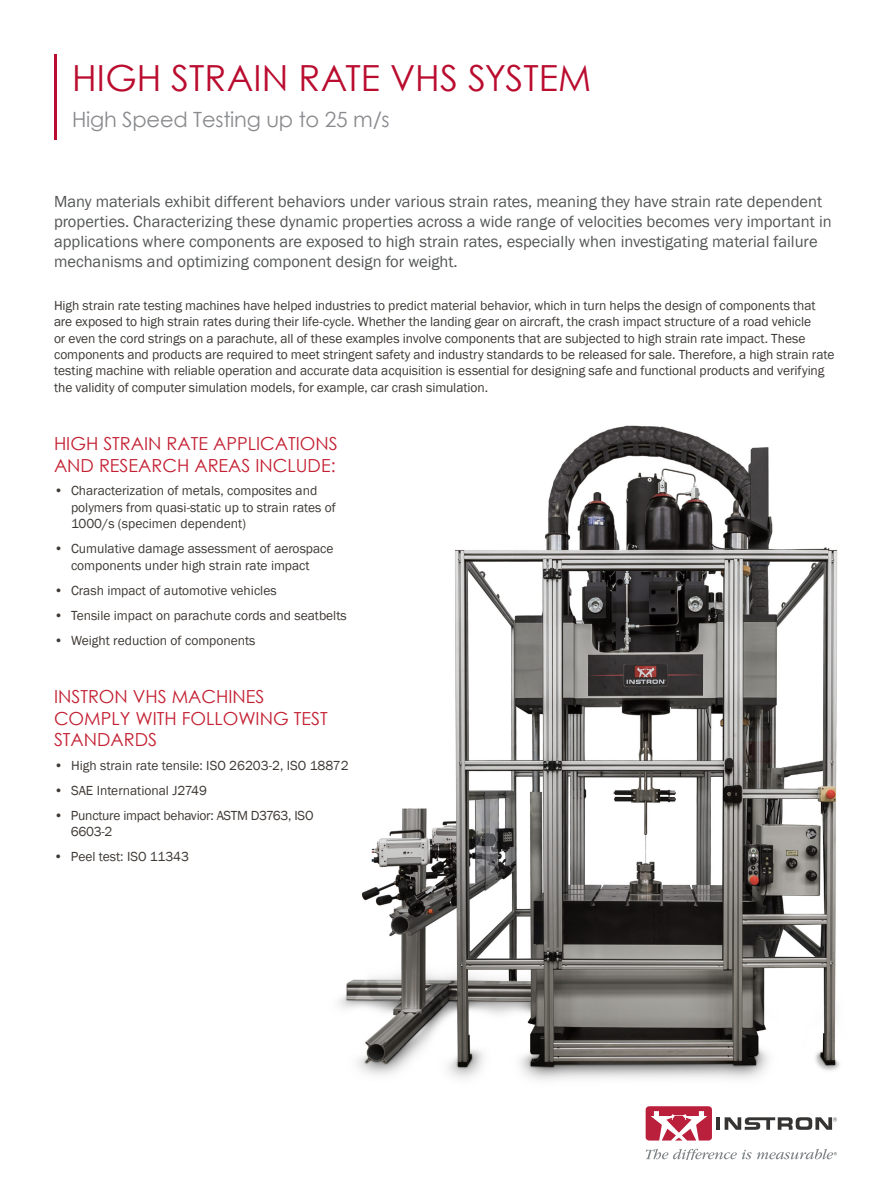
<style>
.page{position:relative;width:891px;height:1188px;background:#fff}
.page>*{position:absolute;margin:0;border:0;box-sizing:border-box;transform-origin:0 0}
.t1{font:36px "Century Gothic";color:#ba0c2f}
.t2{font:21px "Century Gothic";letter-spacing:-.01em;color:#898a8d}
.t3{font:18px/21.6px "Century Gothic";color:#c32032}
.t4{font:16.5px/19.8px "Franklin Gothic";color:#545655}
.t5{font:13.5px/16.5px "Franklin Gothic";color:#3e3935}
.t6{font:13.5px/16.5px "Franklin Gothic";letter-spacing:-.02em;color:#3e3935}
</style>
<div class="page">
<img style="left:339px;top:425px;width:501px;height:711px">
<svg style="left:646px;top:1106px;width:191px;height:35px"></svg>
<svg style="left:646px;top:1149px;width:191px;height:10px"></svg>
<hr style="left:54px;top:54px;width:3px;height:86px;background:#ba0c2f">
<h1 class="t1" style="left:72px;top:53px;width:521px">HIGH STRAIN RATE VHS SYSTEM</h1>
<h2 class="t2" style="left:72px;top:104px;width:319px">High Speed Testing up to 25 m/s</h2>
<p class="t4" style="left:54px;top:192px;width:779px">Many materials exhibit different behaviors under various strain rates, meaning they have strain rate dependent properties. Characterizing these dynamic properties across a wide range of velocities becomes very important in applications where components are exposed to high strain rates, especially when investigating material failure mechanisms and optimizing component design for weight.</p>
<p class="t5" style="left:54px;top:297px;width:782px">High strain rate testing machines have helped industries to predict material behavior, which in turn helps the design of components that are exposed to high strain rates during their life-cycle. Whether the landing gear on aircraft, the crash impact structure of a road vehicle<br>or even the cord strings on a parachute, all of these examples involve components that are subjected to high strain rate impact. These components and products are required to meet stringent safety and industry standards to be released for sale. Therefore, a high strain rate testing machine with reliable operation and accurate data acquisition is essential for designing safe and functional products and verifying the validity of computer simulation models, for example, car crash simulation.</p>
<h3 class="t3" style="left:54px;top:433px;width:285px">HIGH STRAIN RATE APPLICATIONS<br>AND RESEARCH AREAS INCLUDE:</h3>
<p class="t5" style="left:71px;top:483px;width:266px;text-indent:-17px">• Characterization of metals, composites and polymers from quasi-static up to strain rates of<br>1000/s (specimen dependent)</p>
<p class="t5" style="left:54px;top:541px;width:281px;text-align:center">• Cumulative damage assessment of aerospace components under high strain rate impact</p>
<p class="t5" style="left:54px;top:582px;width:224px">• Crash impact of automotive vehicles</p>
<p class="t5" style="left:54px;top:607px;width:294px">• Tensile impact on parachute cords and seatbelts</p>
<p class="t5" style="left:54px;top:632px;width:203px">• Weight reduction of components</p>
<h3 class="t3" style="left:54px;top:686px;width:275px">INSTRON VHS MACHINES<br>COMPLY WITH FOLLOWING TEST<br>STANDARDS</h3>
<p class="t5" style="left:54px;top:757px;width:296px">• High strain rate tensile: ISO 26203-2, ISO 18872</p>
<p class="t5" style="left:54px;top:782px;width:155px">• SAE International J2749</p>
<p class="t6" style="left:71px;top:807px;width:244px;text-indent:-17px">• Puncture impact behavior: ASTM D3763, ISO<br>6603-2</p>
<p class="t5" style="left:54px;top:849px;width:137px">• Peel test: ISO 11343</p>
</div>
